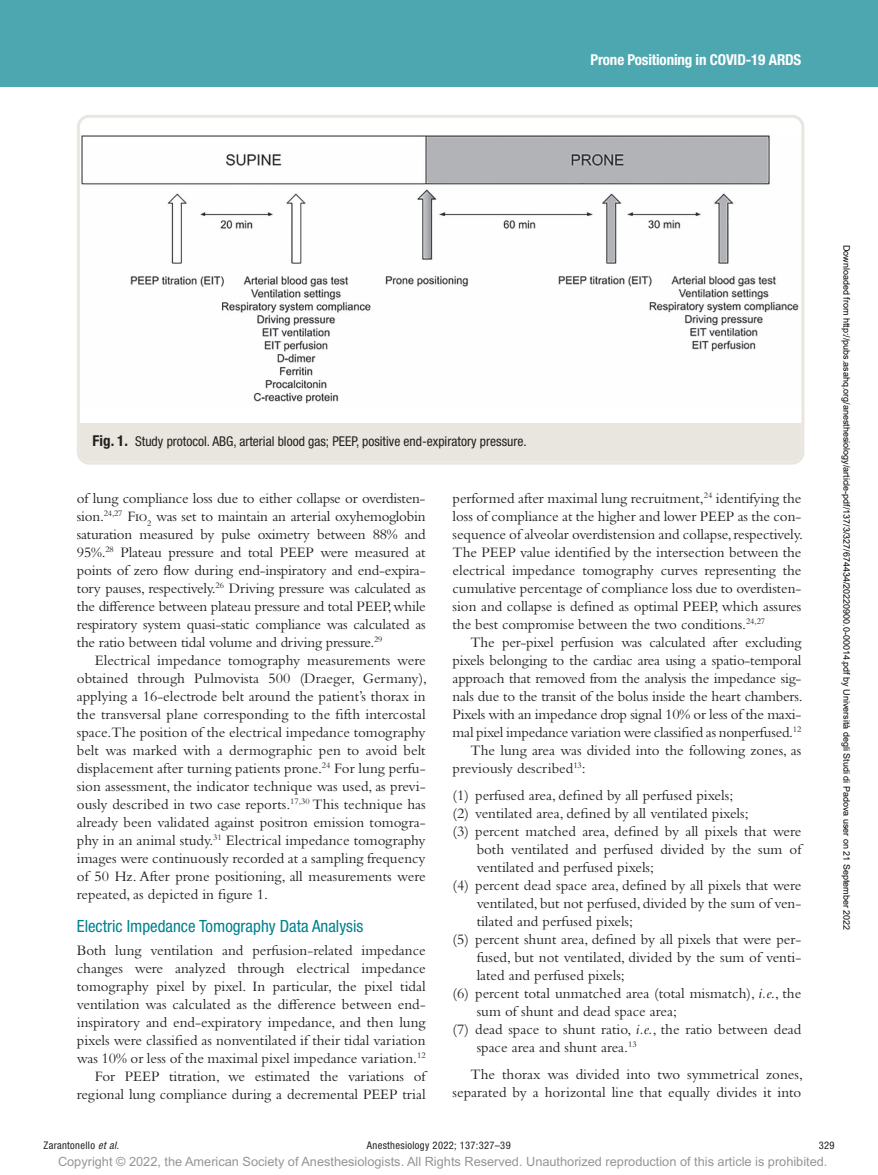
<style>
.page{position:relative;width:878px;height:1175px;background:#fff}
.page>*{position:absolute;margin:0;border:0;box-sizing:border-box;transform-origin:0 0}
.t1{font:condensed 16.8px "Helvetica Neue LT Std";color:#00828e}
.t2{font:15px/18px "Bembo Std";color:#231f20;text-align:justify}
.t3{font:700 condensed 15px "Helvetica Neue LT Std";letter-spacing:-.01em;color:#fff}
.t4{font:condensed 13.5px "Helvetica Neue LT Std";color:#231f20}
.t5{font:12.75px "Arial MT Std";color:#939598}
.t6{font:condensed 10.5px "Helvetica Neue LT Std";letter-spacing:.03em;color:#231f20}
.t7{font:9px "Arial";color:#000}
.s1{font-weight:700;font-size:15px}
.s2{font-style:italic}
</style>
<div class="page">
<div style="left:0;top:0;width:878px;height:86px;background:#4da7b0"></div>
<img style="left:81px;top:135px;width:718px;height:269px">
<div style="left:80px;top:423px;width:721px;height:38px;background:#e9e6df"></div>
<div style="left:77px;top:115px;width:727px;height:349px;border:3px solid #e9e6df;border-radius:11px"></div>
<p class="t3" style="left:590px;top:51px;width:212px">Prone Positioning in COVID-19 ARDS</p>
<p class="t4" style="left:93px;top:433px;width:435px"><span class="s1">Fig. 1.</span> Study protocol. ABG, arterial blood gas; PEEP, positive end-expiratory pressure.</p>
<p class="t2" style="left:77px;top:489px;width:350px">of lung compliance loss due to either collapse or overdisten&shy;sion.<sup>24,27</sup> Fio<sub>2</sub> was set to maintain an arterial oxyhemoglobin saturation measured by pulse oximetry between 88% and 95%.<sup>28</sup> Plateau pressure and total PEEP were measured at points of zero flow during end-inspiratory and end-expira&shy;tory pauses, respectively.<sup>26</sup> Driving pressure was calculated as the difference between plateau pressure and total PEEP, while respiratory system quasi-static compliance was calculated as the ratio between tidal volume and driving pressure.<sup>29</sup></p>
<p class="t2" style="left:77px;top:651px;width:352px;text-indent:18px">Electrical impedance tomography measurements were obtained through Pulmovista 500 (Draeger, Germany), applying a 16-electrode belt around the patient’s thorax in the transversal plane corresponding to the fifth intercostal space.The position of the electrical impedance tomography belt was marked with a dermographic pen to avoid belt displacement after turning patients prone.<sup>24</sup> For lung perfu&shy;sion assessment, the indicator technique was used, as previ&shy;ously described in two case reports.<sup>17,30</sup> This technique has already been validated against positron emission tomogra&shy;phy in an animal study.<sup>31</sup> Electrical impedance tomography images were continuously recorded at a sampling frequency of 50 Hz. After prone positioning, all measurements were repeated, as depicted in figure 1.</p>
<p class="t1" style="left:77px;top:916px;width:288px">Electric Impedance Tomography Data Analysis</p>
<p class="t2" style="left:77px;top:941px;width:350px;text-align:right">Both lung ventilation and perfusion-related impedance changes were analyzed through electrical impedance tomography pixel by pixel. In particular, the pixel tidal ventilation was calculated as the difference between end&shy;inspiratory and end-expiratory impedance, and then lung pixels were classified as nonventilated if their tidal variation was 10% or less of the maximal pixel impedance variation.<sup>12<br></sup>For PEEP titration, we estimated the variations of regional lung compliance during a decremental PEEP trial</p>
<p class="t2" style="left:452px;top:489px;width:352px">performed after maximal lung recruitment,<sup>24</sup> identifying the loss of compliance at the higher and lower PEEP as the con&shy;sequence of alveolar overdistension and collapse, respectively.<br>The PEEP value identified by the intersection between the electrical impedance tomography curves representing the cumulative percentage of compliance loss due to overdisten&shy;sion and collapse is defined as optimal PEEP, which assures the best compromise between the two conditions.<sup>24,27</sup></p>
<p class="t2" style="left:470px;top:633px;width:332px">The per-pixel perfusion was calculated after excluding</p>
<p class="t2" style="left:452px;top:651px;width:350px">pixels belonging to the cardiac area using a spatio-temporal</p>
<p class="t2" style="left:452px;top:669px;width:350px">approach that removed from the analysis the impedance sig-</p>
<p class="t2" style="left:452px;top:687px;width:352px">nals due to the transit of the bolus inside the heart chambers.</p>
<p class="t2" style="left:452px;top:705px;width:350px">Pixels with an impedance drop signal 10% or less of the maxi-</p>
<p class="t2" style="left:452px;top:723px;width:350px">mal pixel impedance variation were classified as nonperfused.<sup>12</sup></p>
<p class="t2" style="left:470px;top:741px;width:332px">The lung area was divided into the following zones, as</p>
<p class="t2" style="left:452px;top:759px;width:135px">previously described<sup>13</sup>:</p>
<p class="t2" style="left:452px;top:786px;width:282px">(1) perfused area, defined by all perfused pixels;</p>
<p class="t2" style="left:452px;top:804px;width:297px">(2) ventilated area, defined by all ventilated pixels;</p>
<p class="t2" style="left:452px;top:822px;width:350px">(3) percent matched area, defined by all pixels that were</p>
<p class="t2" style="left:476px;top:840px;width:326px">both ventilated and perfused divided by the sum of</p>
<p class="t2" style="left:476px;top:858px;width:179px">ventilated and perfused pixels;</p>
<p class="t2" style="left:452px;top:876px;width:350px">(4) percent dead space area, defined by all pixels that were</p>
<p class="t2" style="left:476px;top:894px;width:326px">ventilated, but not perfused, divided by the sum of ven-</p>
<p class="t2" style="left:476px;top:912px;width:158px">tilated and perfused pixels;</p>
<p class="t2" style="left:452px;top:930px;width:350px">(5) percent shunt area, defined by all pixels that were per-</p>
<p class="t2" style="left:476px;top:948px;width:326px">fused, but not ventilated, divided by the sum of venti-</p>
<p class="t2" style="left:476px;top:966px;width:150px">lated and perfused pixels;</p>
<p class="t2" style="left:452px;top:984px;width:350px">(6) percent total unmatched area (total mismatch), <span class="s2">i.e.</span>, the</p>
<p class="t2" style="left:476px;top:1002px;width:202px">sum of shunt and dead space area;</p>
<p class="t2" style="left:452px;top:1020px;width:350px">(7) dead space to shunt ratio, <span class="s2">i.e.</span>, the ratio between dead</p>
<p class="t2" style="left:476px;top:1038px;width:161px">space area and shunt area.<sup>13</sup></p>
<p class="t2" style="left:452px;top:1065px;width:352px;text-align:right">The thorax was divided into two symmetrical zones, separated by a horizontal line that equally divides it into</p>
<p class="t7" style="left:850px;top:244px;width:687px;rotate:90deg">Downloaded from http://pubs.asahq.org/anesthesiology/article-pdf/137/3/327/674434/20220900.0-00014.pdf by Università degli Studi di Padova user on 21 September 2022</p>
<p class="t6" style="left:44px;top:1139px;width:77px">Zarantonello <span class="s2">et al.</span></p>
<p class="t6" style="left:367px;top:1139px;width:145px">Anesthesiology 2022; 137:327–39</p>
<p class="t6" style="left:818px;top:1139px;width:17px">329</p>
<p class="t5" style="left:58px;top:1154px;width:771px">Copyright © 2022, the American Society of Anesthesiologists. All Rights Reserved. Unauthorized reproduction of this article is prohibited.</p>
</div>
